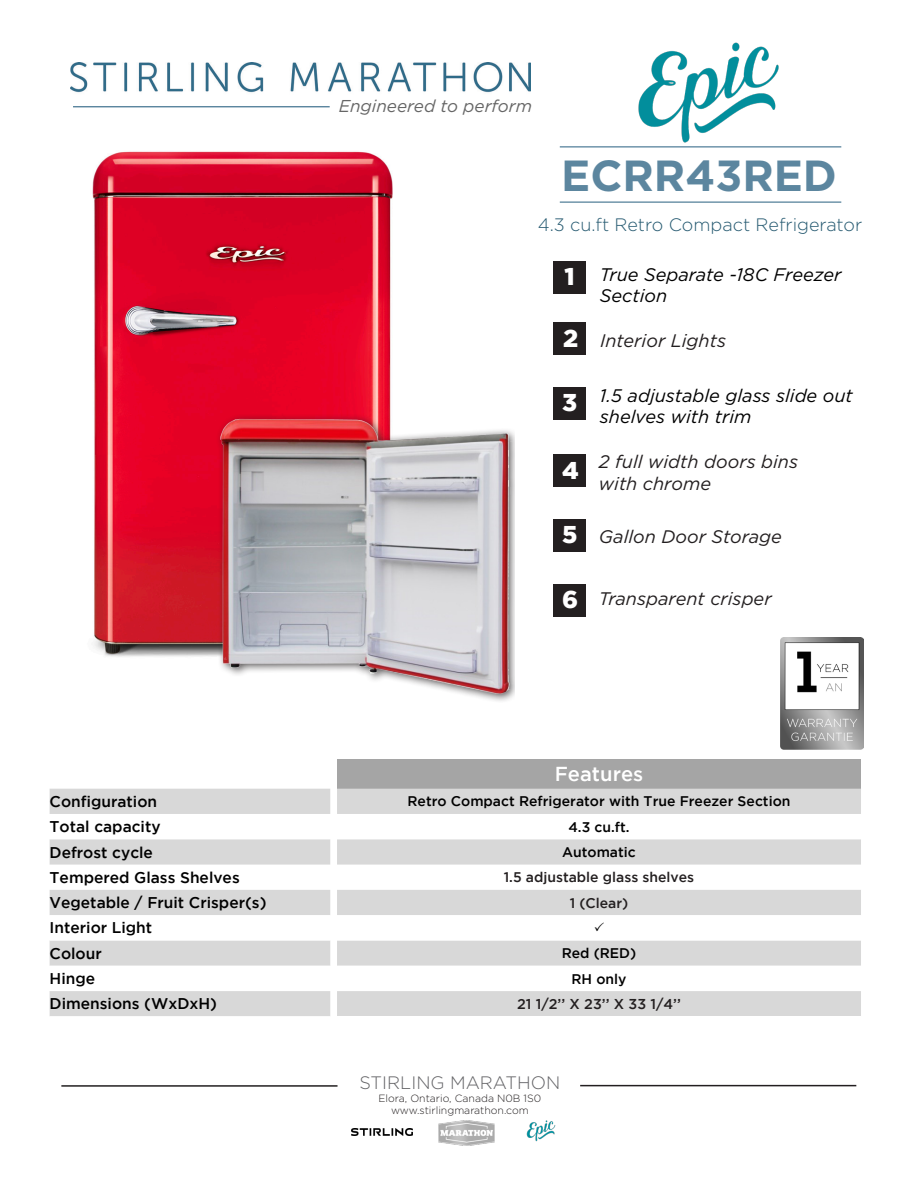
<style>
.page{position:relative;width:918px;height:1188px;background:#fff}
.page>*{position:absolute;margin:0;border:0;box-sizing:border-box;transform-origin:0 0}
.t1{font:700 43.5px "Gotham";color:#5c869f}
.t2{font:900 24.3px "Gotham";color:#fff}
.t3{font:500 20.1px "Gotham";color:#fff}
.t4{font:italic 18.15px "Gotham";color:#231f20}
.t5{font:italic 18.15px/21.8px "Gotham";color:#000}
.t6{font:300 18px "Gotham";color:#265a71}
.t7{font:300 18px "Gotham";color:#636366}
.t8{font:italic 17.1px "Gotham";color:#666}
.t9{font:500 15.45px "Gotham";color:#000}
.t10{font:500 14.25px "Gotham";color:#231f20}
.t11{font:500 13.95px "Gotham";color:#000}
.t12{font:500 13.95px "Gotham";color:#231f20}
.t13{font:300 10.5px "Gotham";color:#231f20}
</style>
<div class="page">
<img style="left:92px;top:151px;width:301px;height:506px">
<div style="left:216px;top:414px;width:298px;height:290px;background:#231f20;opacity:.75"></div>
<img style="left:213px;top:412px;width:301px;height:282px">
<div style="left:553px;top:261px;width:33px;height:33px;background:#231f20"></div>
<div style="left:553px;top:322px;width:33px;height:33px;background:#231f20"></div>
<div style="left:553px;top:387px;width:33px;height:33px;background:#231f20"></div>
<div style="left:553px;top:454px;width:33px;height:33px;background:#231f20"></div>
<div style="left:553px;top:519px;width:33px;height:32px;background:#231f20"></div>
<div style="left:553px;top:584px;width:33px;height:32px;background:#231f20"></div>
<hr style="left:73px;top:106px;width:257px;height:1px;background:#5c869f">
<div style="left:337px;top:759px;width:524px;height:30px;background:#a5a5a5"></div>
<div style="left:50px;top:789px;width:811px;height:25px;background:#d8d8d8"></div>
<svg style="left:50px;top:839px;width:811px;height:177px;fill:#d8d8d8"></svg>
<hr style="left:560px;top:146px;width:281px;height:2px;background:#5c869f">
<img style="left:71px;top:62px;width:459px;height:31px">
<hr style="left:560px;top:201px;width:281px;height:2px;background:#5c869f">
<hr style="left:61px;top:1085px;width:277px;height:2px;background:#231f20">
<hr style="left:580px;top:1085px;width:276px;height:1px;background:#231f20">
<img style="left:526px;top:1120px;width:30px;height:22px">
<img style="left:439px;top:1120px;width:56px;height:26px">
<img style="left:351px;top:1129px;width:61px;height:7px">
<img style="left:638px;top:42px;width:141px;height:101px">
<img style="left:781px;top:637px;width:83px;height:112px">
<svg style="left:595px;top:922px;width:9px;height:9px"></svg>
<p class="t8" style="left:339px;top:96px;width:195px">Engineered to perform</p>
<p class="t1" style="left:561px;top:151px;width:277px">ECRR43RED</p>
<p class="t6" style="left:538px;top:215px;width:326px">4.3 cu.ft Retro Compact Refrigerator</p>
<p class="t2" style="left:564px;top:262px;width:12px">1</p>
<p class="t2" style="left:563px;top:324px;width:17px">2</p>
<p class="t2" style="left:562px;top:389px;width:17px">3</p>
<p class="t2" style="left:562px;top:456px;width:18px">4</p>
<p class="t2" style="left:562px;top:521px;width:17px">5</p>
<p class="t2" style="left:562px;top:586px;width:18px">6</p>
<p class="t5" style="left:600px;top:263px;width:243px">True Separate -18C Freezer</p>
<p class="t5" style="left:600px;top:285px;width:69px">Section</p>
<p class="t4" style="left:600px;top:331px;width:128px">Interior Lights</p>
<p class="t5" style="left:600px;top:384px;width:254px">1.5 adjustable glass slide out shelves with trim</p>
<p class="t4" style="left:599px;top:452px;width:201px">2 full width doors bins</p>
<p class="t4" style="left:599px;top:473px;width:114px">with chrome</p>
<p class="t4" style="left:599px;top:527px;width:185px">Gallon Door Storage</p>
<p class="t4" style="left:599px;top:589px;width:174px">Transparent crisper</p>
<p class="t3" style="left:555px;top:763px;width:90px">Features</p>
<p class="t9" style="left:50px;top:793px;width:109px">Configuration</p>
<p class="t11" style="left:408px;top:794px;width:384px">Retro Compact Refrigerator with True Freezer Section</p>
<p class="t9" style="left:50px;top:818px;width:113px">Total capacity</p>
<p class="t11" style="left:568px;top:819px;width:63px">4.3 cu.ft.</p>
<p class="t9" style="left:50px;top:843px;width:105px">Defrost cycle</p>
<p class="t11" style="left:562px;top:844px;width:75px">Automatic</p>
<p class="t9" style="left:50px;top:869px;width:192px">Tempered Glass Shelves</p>
<p class="t12" style="left:504px;top:869px;width:192px">1.5 adjustable glass shelves</p>
<p class="t9" style="left:50px;top:894px;width:218px">Vegetable / Fruit Crisper(s)</p>
<p class="t12" style="left:570px;top:895px;width:60px">1 (Clear)</p>
<p class="t9" style="left:50px;top:919px;width:104px">Interior Light</p>
<p class="t9" style="left:50px;top:945px;width:54px">Colour</p>
<p class="t11" style="left:562px;top:945px;width:76px">Red (RED)</p>
<p class="t9" style="left:50px;top:970px;width:47px">Hinge</p>
<p class="t11" style="left:572px;top:971px;width:56px">RH only</p>
<p class="t9" style="left:50px;top:995px;width:169px">Dimensions (WxDxH)</p>
<p class="t10" style="left:517px;top:996px;width:165px">21 1/2’’ X 23’’ X 33 1/4’’</p>
<p class="t7" style="left:359px;top:1073px;width:202px">STIRLING MARATHON</p>
<p class="t13" style="left:378px;top:1092px;width:164px">Elora, Ontario, Canada N0B 1S0</p>
<p class="t13" style="left:391px;top:1105px;width:139px">www.stirlingmarathon.com</p>
</div>
